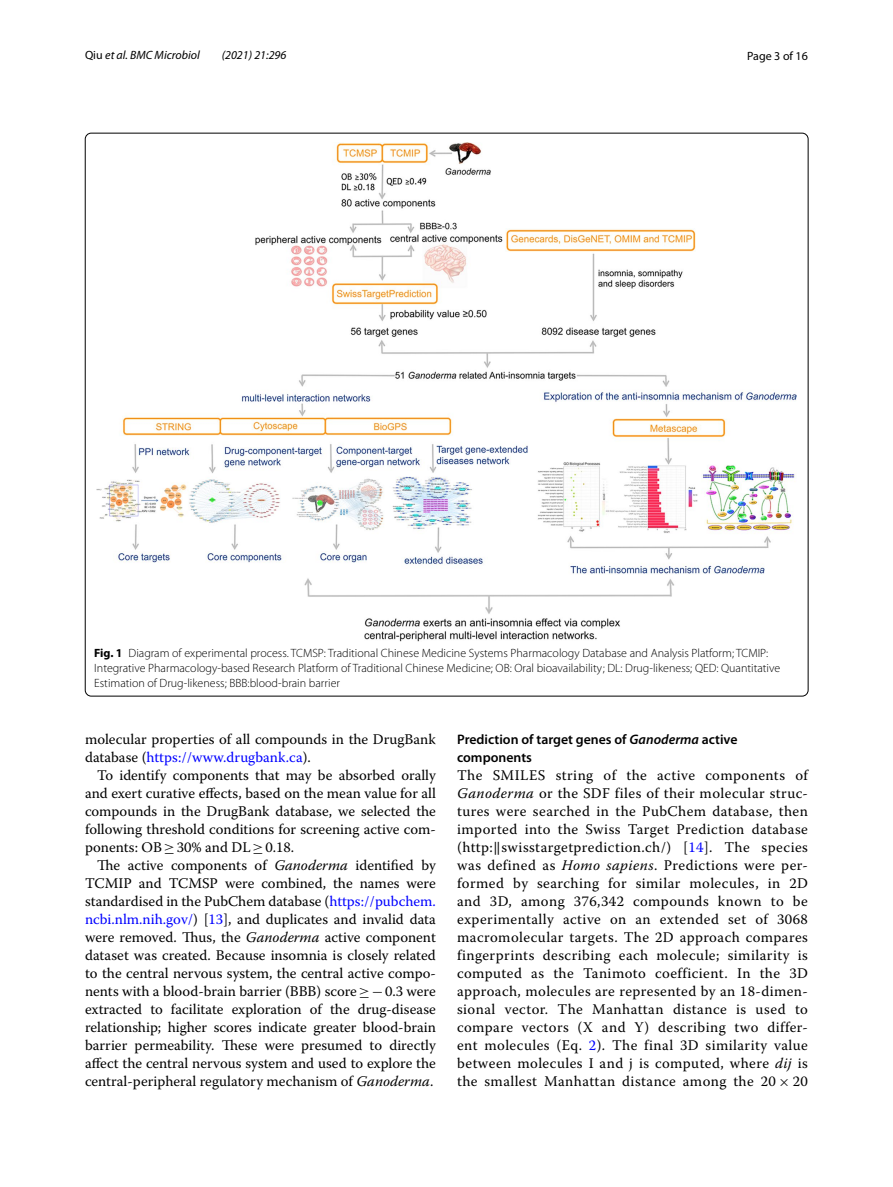
<style>
.page{position:relative;width:893px;height:1187px;background:#fff}
.page>*{position:absolute;margin:0;border:0;box-sizing:border-box;transform-origin:0 0}
.t1{font:14.7px/18px "Warnock Pro";color:#000;text-align:justify}
.t2{font:600 13.8px/18px "Myriad Pro";color:#000}
.t3{font:300 12px/15px "Myriad Pro";color:#000}
.t4{font:italic 12px "Myriad Pro";color:#000}
.t5{font:12px "Myriad Pro";color:#000}
.s1{font-style:normal}
.s2{font-weight:700}
.s3{color:#00f}
.s4{font-family:"MTSY"}
.s5{font-style:italic}
.s6{font-family:"STIX Math"}
</style>
<div class="page">
<img style="left:96px;top:142px;width:701px;height:500px">
<p class="t4" style="left:85px;top:48px;width:116px"><span class="s1">Qiu</span> et al. BMC Microbiol</p>
<p class="t4" style="left:222px;top:48px;width:66px">(2021) 21:296</p>
<p class="t5" style="left:747px;top:48px;width:62px">Page 3 of 16</p>
<p class="t3" style="left:94px;top:645px;width:687px"><span class="s2">Fig. 1</span> Diagram of experimental process. TCMSP: Traditional Chinese Medicine Systems Pharmacology Database and Analysis Platform; TCMIP:<br>Integrative Pharmacology-based Research Platform of Traditional Chinese Medicine; OB: Oral bioavailability; DL: Drug-likeness; QED: Quantitative<br>Estimation of Drug-likeness; BBB:blood-brain barrier</p>
<p class="t1" style="left:85px;top:730px;width:352px">molecular properties of all compounds in the DrugBank database (<span class="s3">https://www.drugbank.ca</span>).</p>
<p class="t1" style="left:85px;top:766px;width:352px;text-indent:12px">To identify components that may be absorbed orally and exert curative effects, based on the mean value for all compounds in the DrugBank database, we selected the following threshold conditions for screening active com&shy;ponents: OB<span class="s4">≥</span>30% and DL<span class="s4">≥</span>0.18.</p>
<p class="t1" style="left:85px;top:856px;width:352px;text-indent:12px">The active components of <span class="s5">Ganoderma</span> identified by TCMIP and TCMSP were combined, the names were standardised in the PubChem database (<span class="s3">https://pubchem. ncbi.nlm.nih.gov/</span>) [<span class="s3">13</span>], and duplicates and invalid data were removed. Thus, the <span class="s5">Ganoderma</span> active component dataset was created. Because insomnia is closely related to the central nervous system, the central active compo&shy;nents with a blood-brain barrier (BBB) score<span class="s4">≥−</span>0.3 were extracted to facilitate exploration of the drug-disease relationship; higher scores indicate greater blood-brain barrier permeability. These were presumed to directly affect the central nervous system and used to explore the central-peripheral regulatory mechanism of <span class="s5">Ganoderma</span>.</p>
<p class="t2" style="left:457px;top:729px;width:282px">Prediction of target genes of <span class="s5">Ganoderma</span> active components</p>
<p class="t1" style="left:457px;top:765px;width:352px">The SMILES string of the active components of <span class="s5">Ganoderma</span> or the SDF files of their molecular struc&shy;tures were searched in the PubChem database, then imported into the Swiss Target Prediction database (http:<span class="s6">∥</span>swisstargetprediction.ch/) [<span class="s3">14</span>]. The species was defined as <span class="s5">Homo sapiens</span>. Predictions were per&shy;formed by searching for similar molecules, in 2D and 3D, among 376,342 compounds known to be experimentally active on an extended set of 3068 macromolecular targets. The 2D approach compares fingerprints describing each molecule; similarity is computed as the Tanimoto coefficient. In the 3D approach, molecules are represented by an 18-dimen&shy;sional vector. The Manhattan distance is used to compare vectors (X and Y) describing two differ&shy;ent molecules (Eq. <span class="s3">2</span>). The final 3D similarity value between molecules I and j is computed, where <span class="s5">dij</span> is the smallest Manhattan distance among the 20 <span class="s4">×</span> 20</p>
</div>
